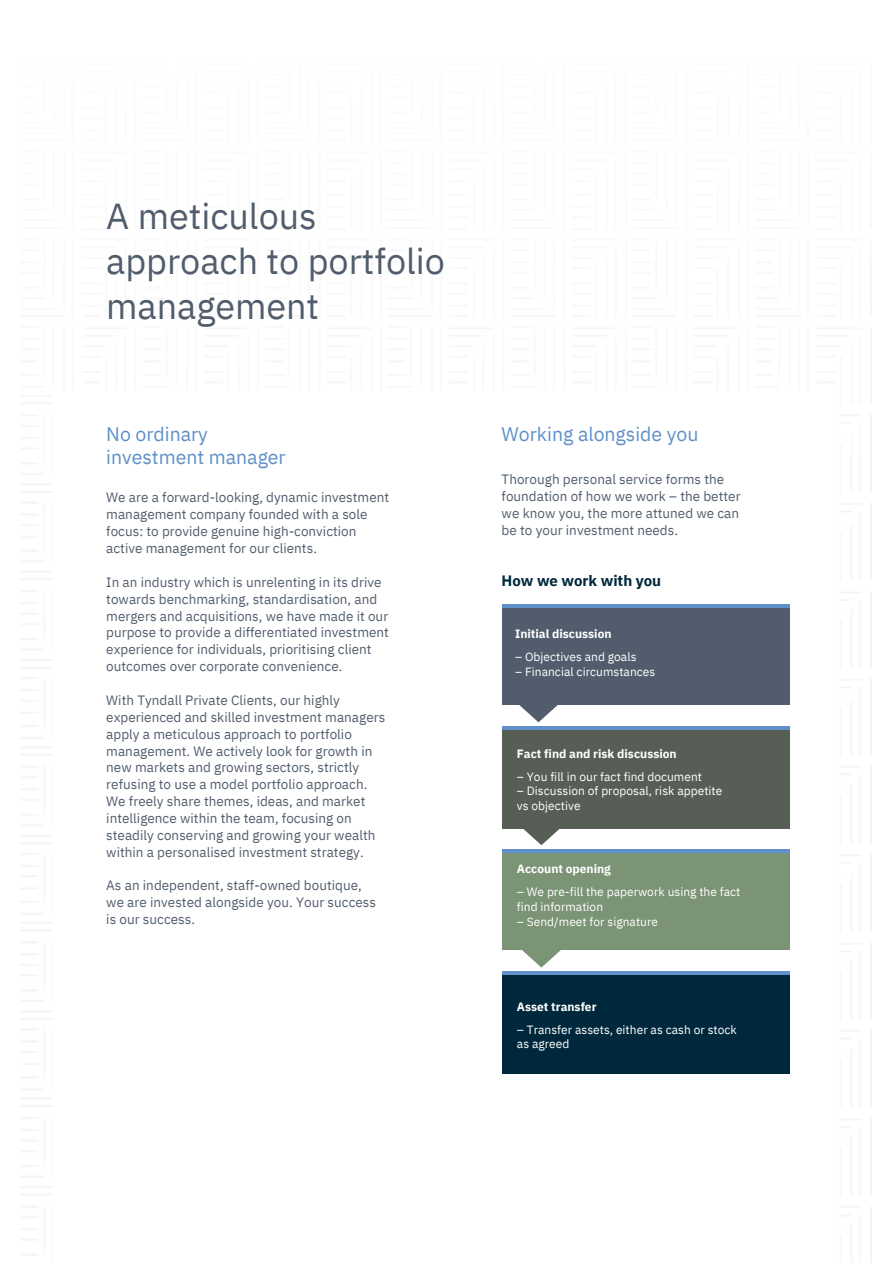
<style>
.page{position:relative;width:893px;height:1264px;background:#fff}
.page>*{position:absolute;margin:0;border:0;box-sizing:border-box;transform-origin:0 0}
.t1{font:36px/45px "IBM Plex Sans";color:#515d6d}
.t2{font:19.5px/22.5px "IBM Plex Sans";color:#5f90c9}
.t3{font:700 15px "IBM Plex Sans";color:#00283c}
.t4{font:13.5px/16.8px "IBM Plex Sans";color:#515d6d}
.t5{font:12px/14.5px "IBM Plex Sans";color:#fff}
.t6{font:700 12px "IBM Plex Sans";color:#fff}
</style>
<div class="page">
<div style="left:502px;top:973px;width:287px;height:100px;background:#00283c"></div>
<hr style="left:502px;top:971px;width:287px;height:3px;background:#5f90c9">
<div style="left:502px;top:605px;width:287px;height:99px;background:#515d6d"></div>
<hr style="left:502px;top:604px;width:287px;height:3px;background:#5f90c9">
<svg style="left:518px;top:704px;width:40px;height:18px"></svg>
<div style="left:502px;top:728px;width:287px;height:100px;background:#565e56"></div>
<hr style="left:502px;top:726px;width:287px;height:3px;background:#5f90c9">
<svg style="left:521px;top:828px;width:40px;height:17px"></svg>
<div style="left:502px;top:850px;width:287px;height:99px;background:#7a9475"></div>
<svg style="left:521px;top:949px;width:40px;height:18px"></svg>
<hr style="left:502px;top:849px;width:287px;height:3px;background:#5f90c9">
<h1 class="t1" style="left:106px;top:193px;width:340px">A meticulous approach to portfolio management</h1>
<h2 class="t2" style="left:106px;top:422px;width:181px">No ordinary investment manager</h2>
<h2 class="t2" style="left:501px;top:423px;width:198px">Working alongside you</h2>
<p class="t4" style="left:106px;top:489px;width:284px">We are a forward-looking, dynamic investment management company founded with a sole focus: to provide genuine high-conviction active management for our clients.</p>
<p class="t4" style="left:106px;top:573px;width:284px">In an industry which is unrelenting in its drive towards benchmarking, standardisation, and mergers and acquisitions, we have made it our purpose to provide a differentiated investment experience for individuals, prioritising client outcomes over corporate convenience.</p>
<p class="t4" style="left:106px;top:691px;width:280px">With Tyndall Private Clients, our highly experienced and skilled investment managers apply a meticulous approach to portfolio management. We actively look for growth in new markets and growing sectors, strictly refusing to use a model portfolio approach.<br>We freely share themes, ideas, and market intelligence within the team, focusing on steadily conserving and growing your wealth within a personalised investment strategy.</p>
<p class="t4" style="left:106px;top:877px;width:271px">As an independent, staff-owned boutique, we are invested alongside you. Your success is our success.</p>
<p class="t4" style="left:501px;top:471px;width:240px">Thorough personal service forms the foundation of how we work – the better we know you, the more attuned we can be to your investment needs.</p>
<p class="t3" style="left:501px;top:570px;width:161px">How we work with you</p>
<p class="t6" style="left:515px;top:625px;width:98px">Initial discussion</p>
<p class="t5" style="left:515px;top:649px;width:123px">– Objectives and goals</p>
<p class="t5" style="left:515px;top:663px;width:142px">– Financial circumstances</p>
<p class="t6" style="left:517px;top:745px;width:161px">Fact find and risk discussion</p>
<p class="t5" style="left:517px;top:768px;width:187px">– You fill in our fact find document</p>
<p class="t5" style="left:517px;top:783px;width:207px">– Discussion of proposal, risk appetite vs objective</p>
<p class="t6" style="left:517px;top:861px;width:95px">Account opening</p>
<p class="t5" style="left:517px;top:884px;width:225px">– We pre-fill the paperwork using the fact find information</p>
<p class="t5" style="left:517px;top:913px;width:143px">– Send/meet for signature</p>
<p class="t6" style="left:517px;top:998px;width:81px">Asset transfer</p>
<p class="t5" style="left:517px;top:1021px;width:221px">– Transfer assets, either as cash or stock as agreed</p>
</div>
